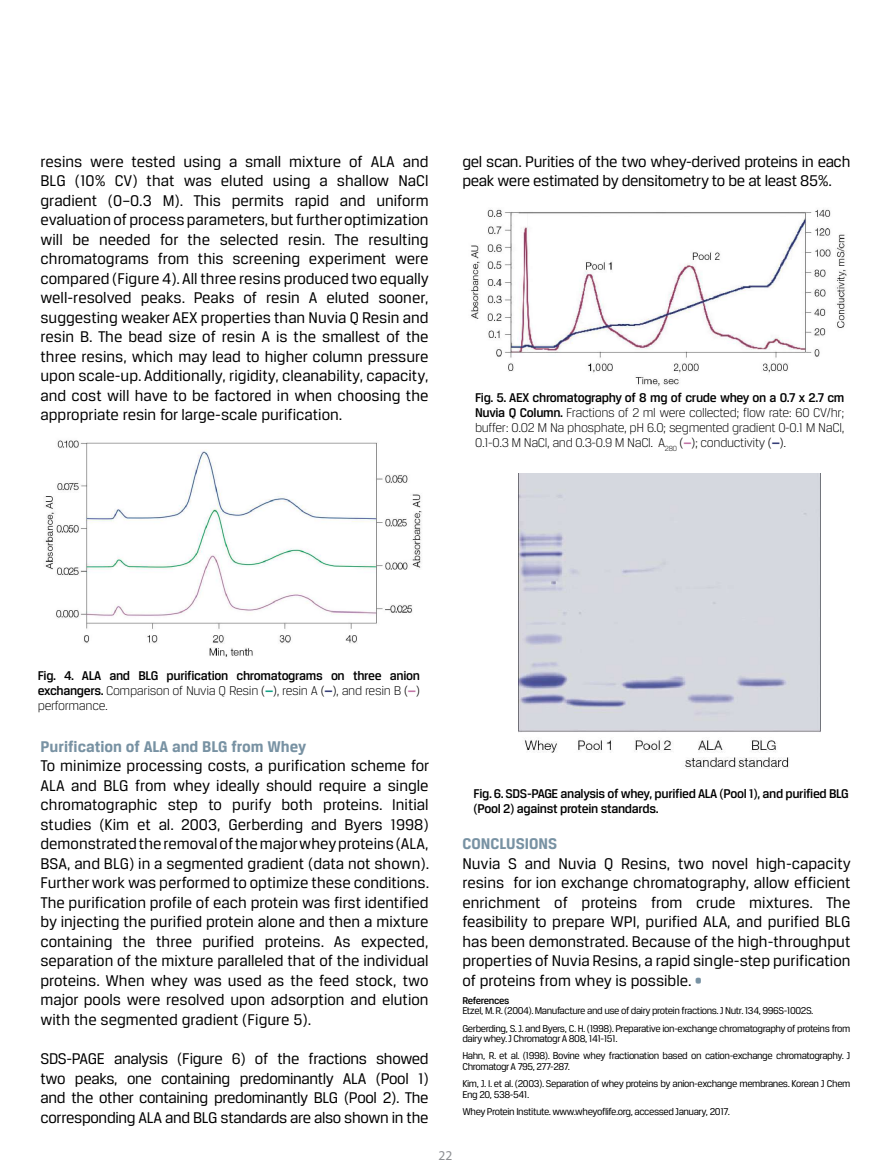
<style>
.page{position:relative;width:891px;height:1175px;background:#fff}
.page>*{position:absolute;margin:0;border:0;box-sizing:border-box;transform-origin:0 0}
.t1{font:16.5px/19.5px "Breuer Text";color:#000;text-align:justify}
.t2{font:16.5px/19.5px "Breuer Text";letter-spacing:-.02em;color:#000}
.t3{font:300 13.5px/15px "Breuer Text";letter-spacing:-.025em;color:#000;text-align:justify}
.t4{font:500 13.5px/15px "Breuer Text";letter-spacing:-.025em;color:#000;text-align:justify}
.t5{font:13.5px "Myriad Pro";color:#8c8e92}
.t6{font:10.5px/10.5px "Breuer Text";letter-spacing:-.04em;color:#000}
.s1{font-weight:500}
.s2{font-weight:700;color:#c276a6}
.s3{font-weight:700;color:#363e77}
.s4{font-weight:300}
.s5{font-weight:700;color:#14a287}
.s6{font-weight:700;color:#7892a3}
.s7{color:#7892a3}
</style>
<div class="page">
<img style="left:471px;top:209px;width:376px;height:178px">
<img style="left:518px;top:474px;width:302px;height:295px">
<img style="left:45px;top:440px;width:377px;height:217px">
<p class="t1" style="left:40px;top:153px;width:390px">resins were tested using a small mixture of ALA and BLG (10% CV) that was eluted using a shallow NaCl gradient (0–0.3 M). This permits rapid and uniform evaluation of process parameters, but further optimization will be needed for the selected resin. The resulting chromatograms from this screening experiment were compared (Figure 4). All three resins produced two equally well-resolved peaks. Peaks of resin A eluted sooner, suggesting weaker AEX properties than Nuvia Q Resin and resin B. The bead size of resin A is the smallest of the three resins, which may lead to higher column pressure upon scale-up. Additionally, rigidity, cleanability, capacity, and cost will have to be factored in when choosing the appropriate resin for large-scale purification.</p>
<p class="t2" style="left:462px;top:153px;width:390px">gel scan. Purities of the two whey-derived proteins in each peak were estimated by densitometry to be at least 85%.</p>
<p class="t3" style="left:475px;top:391px;width:371px"><span class="s1">Fig. 5. AEX chromatography of 8 mg of crude whey on a 0.7 x 2.7 cm Nuvia Q Column.</span> Fractions of 2 ml were collected; flow rate: 60 CV/hr; buffer: 0.02 M Na phosphate, pH 6.0; segmented gradient 0-0.1 M NaCl, 0.1-0.3 M NaCl, and 0.3-0.9 M NaCl. A<sub>280</sub> (<span class="s2">—</span>); conductivity (<span class="s3">—</span>).</p>
<p class="t4" style="left:38px;top:669px;width:384px">Fig. 4. ALA and BLG purification chromatograms on three anion exchangers. <span class="s4">Comparison of Nuvia Q Resin (</span><span class="s5">—</span><span class="s4">), resin A (</span><span class="s3">—</span><span class="s4">), and resin B (</span><span class="s2">—</span><span class="s4">) performance.</span></p>
<p class="t1" style="left:40px;top:738px;width:390px;text-align:left"><span class="s6">Purification of ALA and BLG from Whey<br></span>To minimize processing costs, a purification scheme for ALA and BLG from whey ideally should require a single chromatographic step to purify both proteins. Initial studies (Kim et al. 2003, Gerberding and Byers 1998) demonstrated the removal of the major whey proteins (ALA, BSA, and BLG) in a segmented gradient (data not shown).<br>Further work was performed to optimize these conditions.<br>The purification profile of each protein was first identified by injecting the purified protein alone and then a mixture containing the three purified proteins. As expected, separation of the mixture paralleled that of the individual proteins. When whey was used as the feed stock, two major pools were resolved upon adsorption and elution with the segmented gradient (Figure 5).</p>
<p class="t1" style="left:40px;top:1050px;width:390px">SDS-PAGE analysis (Figure 6) of the fractions showed two peaks, one containing predominantly ALA (Pool 1) and the other containing predominantly BLG (Pool 2). The corresponding ALA and BLG standards are also shown in the</p>
<p class="t5" style="left:439px;top:1147px;width:15px">22</p>
<p class="t4" style="left:474px;top:787px;width:377px">Fig. 6. SDS-PAGE analysis of whey, purified ALA (Pool 1), and purified BLG (Pool 2) against protein standards.</p>
<p class="t1" style="left:462px;top:835px;width:390px;text-align:left"><span class="s6">CONCLUSIONS<br></span>Nuvia S and Nuvia Q Resins, two novel high-capacity resins for ion exchange chromatography, allow efficient enrichment of proteins from crude mixtures. The feasibility to prepare WPI, purified ALA, and purified BLG has been demonstrated. Because of the high-throughput properties of Nuvia Resins, a rapid single-step purification of proteins from whey is possible. <span class="s7">•</span></p>
<p class="t6" style="left:462px;top:996px;width:353px"><span class="s1">References<br></span>Etzel, M. R. (2004). Manufacture and use of dairy protein fractions. J Nutr. 134, 996S-1002S.</p>
<p class="t6" style="left:462px;top:1024px;width:390px">Gerberding, S. J. and Byers, C. H. (1998). Preparative ion-exchange chromatography of proteins from dairy whey. J Chromatogr A 808, 141-151.</p>
<p class="t6" style="left:462px;top:1051px;width:390px">Hahn, R. et al. (1998). Bovine whey fractionation based on cation-exchange chromatography. J<br>Chromatogr A 795, 277-287.</p>
<p class="t6" style="left:462px;top:1079px;width:390px">Kim, J. I. et al. (2003). Separation of whey proteins by anion-exchange membranes. Korean J Chem<br>Eng 20, 538-541.</p>
<p class="t6" style="left:462px;top:1107px;width:269px">Whey Protein Institute. www.wheyoflife.org, accessed January, 2017.</p>
</div>
